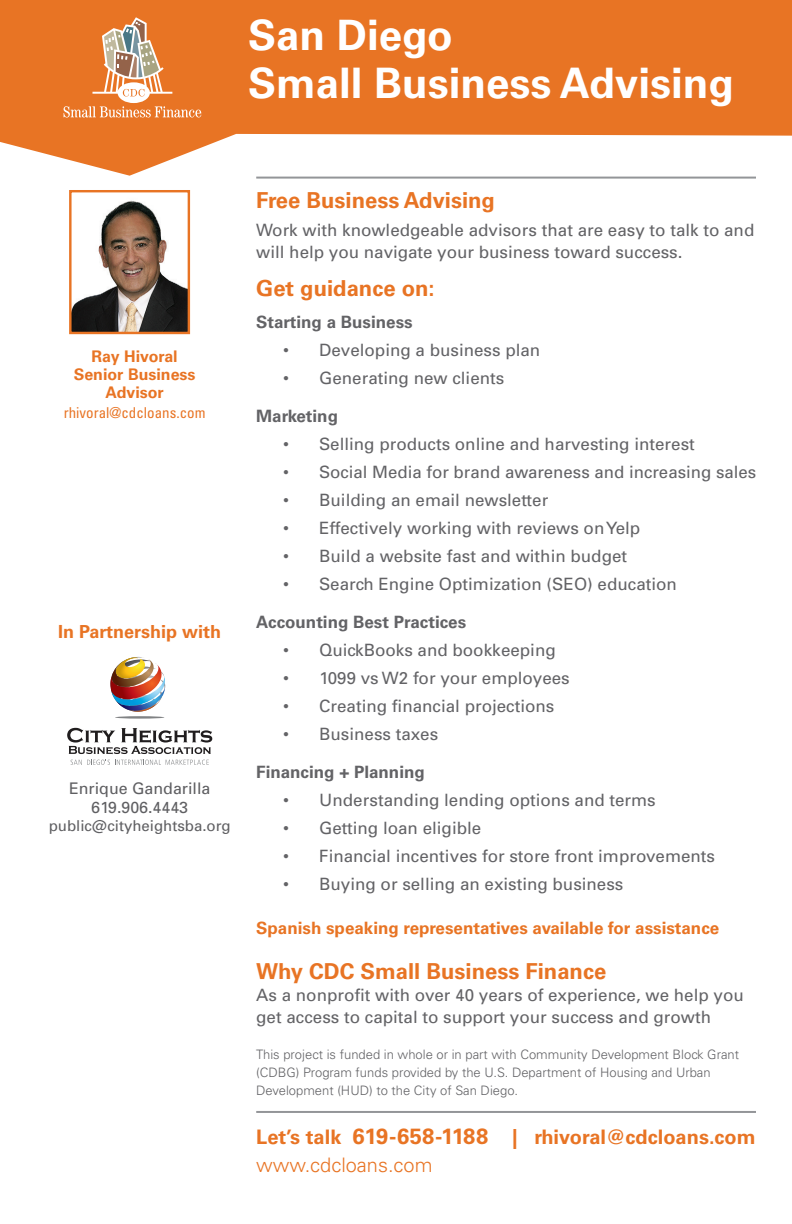
<style>
.page{position:relative;width:792px;height:1224px;background:#fff}
.page>*{position:absolute;margin:0;border:0;box-sizing:border-box;transform-origin:0 0}
.t1{font:700 42px/48px "Univers";color:#fff}
.t2{font:700 22px "Univers";color:#e87424}
.t3{font:700 20px/28px "Univers";color:#e87424}
.t4{font:700 18px "Univers";color:#e87424}
.t5{font:17px/22px "Univers";color:#636366}
.t6{font:700 17px "Univers";color:#636366}
.t7{font:700 17px "Univers";color:#e87424}
.t8{font:700 16px/18px "Univers";color:#e87424;text-align:center}
.t9{font:16px/19.2px "Univers";color:#5f5f62;text-align:center}
.t10{font:15px "Univers";color:#5f5f62}
.t11{font:condensed 15px "Univers";color:#e87424}
.t12{font:300 13px/18px "Univers";color:#636366}
.s1{font-size:22px}
.s2{font-weight:300}
</style>
<div class="page">
<svg style="left:0;top:0;width:792px;height:176px;fill:#e87424"></svg>
<hr style="left:256px;top:177px;width:500px;height:2px;background:#939598">
<hr style="left:256px;top:1111px;width:500px;height:2px;background:#939598">
<img style="left:72px;top:200px;width:115px;height:131px">
<div style="left:69px;top:190px;width:121px;height:144px;border:2px solid #e87424"></div>
<svg style="left:67px;top:728px;width:145px;height:37px"></svg>
<hr style="left:115px;top:716px;width:49px;height:3px;background:#808284;border-radius:50%">
<img style="left:110px;top:657px;width:56px;height:55px">
<svg style="left:64px;top:17px;width:137px;height:101px;background:#e28d50"></svg>
<h1 class="t1" style="left:248px;top:12px;width:487px">San Diego<br>Small Business Advising</h1>
<p class="t8" style="left:74px;top:347px;width:123px">Ray Hivoral<br>Senior Business<br>Advisor</p>
<p class="t11" style="left:64px;top:403px;width:143px">rhivoral@cdcloans.com</p>
<p class="t4" style="left:58px;top:621px;width:164px">In Partnership with</p>
<p class="t9" style="left:69px;top:778px;width:143px">Enrique Gandarilla<br>619.906.4443</p>
<p class="t10" style="left:49px;top:816px;width:183px">public@cityheightsba.org</p>
<p class="t2" style="left:256px;top:187px;width:240px">Free Business Advising</p>
<p class="t5" style="left:256px;top:219px;width:500px">Work with knowledgeable advisors that are easy to talk to and will help you navigate your business toward success.</p>
<p class="t2" style="left:256px;top:275px;width:180px">Get guidance on:</p>
<p class="t6" style="left:256px;top:312px;width:158px">Starting a Business</p>
<p class="t5" style="left:283px;top:339px;width:259px">• Developing a business plan</p>
<p class="t5" style="left:283px;top:367px;width:223px">• Generating new clients</p>
<p class="t6" style="left:256px;top:406px;width:83px">Marketing</p>
<p class="t5" style="left:283px;top:433px;width:413px">• Selling products online and harvesting interest</p>
<p class="t5" style="left:283px;top:461px;width:475px">• Social Media for brand awareness and increasing sales</p>
<p class="t5" style="left:283px;top:489px;width:267px">• Building an email newsletter</p>
<p class="t5" style="left:283px;top:517px;width:359px">• Effectively working with reviews on Yelp</p>
<p class="t5" style="left:283px;top:545px;width:345px">• Build a website fast and within budget</p>
<p class="t5" style="left:283px;top:573px;width:395px">• Search Engine Optimization (SEO) education</p>
<p class="t6" style="left:256px;top:612px;width:211px">Accounting Best Practices</p>
<p class="t5" style="left:283px;top:639px;width:274px">• QuickBooks and bookkeeping</p>
<p class="t5" style="left:283px;top:667px;width:288px">• 1099 vs W2 for your employees</p>
<p class="t5" style="left:283px;top:695px;width:273px">• Creating financial projections</p>
<p class="t5" style="left:283px;top:723px;width:157px">• Business taxes</p>
<p class="t6" style="left:256px;top:762px;width:170px">Financing + Planning</p>
<p class="t5" style="left:283px;top:789px;width:374px">• Understanding lending options and terms</p>
<p class="t5" style="left:283px;top:817px;width:200px">• Getting loan eligible</p>
<p class="t5" style="left:283px;top:845px;width:433px">• Financial incentives for store front improvements</p>
<p class="t5" style="left:283px;top:873px;width:342px">• Buying or selling an existing business</p>
<p class="t7" style="left:256px;top:918px;width:465px">Spanish speaking representatives available for assistance</p>
<p class="t2" style="left:256px;top:958px;width:352px">Why CDC Small Business Finance</p>
<p class="t5" style="left:256px;top:983px;width:489px">As a nonprofit with over 40 years of experience, we help you get access to capital to support your success and growth</p>
<p class="t12" style="left:256px;top:1045px;width:484px">This project is funded in whole or in part with Community Development Block Grant (CDBG) Program funds provided by the U.S. Department of Housing and Urban<br>Development (HUD) to the City of San Diego.</p>
<p class="t3" style="left:256px;top:1123px;width:501px">Let’s talk <span class="s1">619-658-1188</span> | rhivoral@cdcloans.com <span class="s2">www.cdcloans.com</span></p>
</div>
